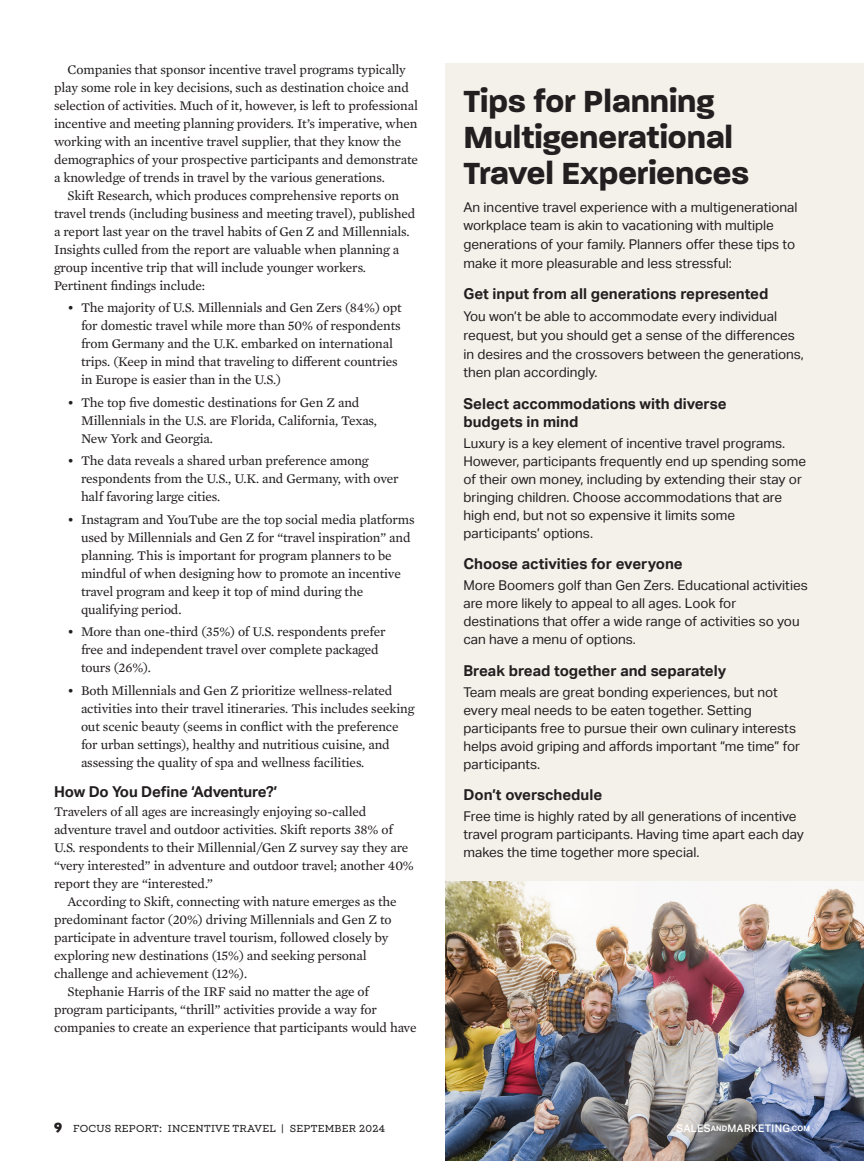
<style>
.page{position:relative;width:864px;height:1161px;background:#fff}
.page>*{position:absolute;margin:0;border:0;box-sizing:border-box;transform-origin:0 0}
.t1{font:700 33px/36px "Paralucent";color:#231f20}
.SMM_SerifBody{font:700 15px/18px "Aktiv Grotesk";color:#231f20}
.SMM_Sans_Subhead_10{font:700 15px "Aktiv Grotesk";letter-spacing:-.01em;color:#231f20}
.SMM_SerifBody-2{font:13.5px/18px "Aktiv Grotesk";color:#231f20}
.SMM_SerifBody-3{font:13.5px/18px "Mercury Text G2";letter-spacing:-.01em;color:#231f20}
.SMM_Serif_bullet{font:13.5px/18px "Mercury Text G2";letter-spacing:-.01em;color:#231f20}
.SMM_Serif_Body_after{font:13.5px/18px "Mercury Text G2";letter-spacing:-.01em;color:#231f20}
.t2{font:500 10.5px "Winden";letter-spacing:.025em;color:#231f20}
.t3{font:500 10.5px "Aktiv Grotesk";letter-spacing:.025em;color:#fff}
.s1{font-weight:900;font-size:13.5px}
.s2{font-weight:700;font-size:7.5px}
</style>
<div class="page">
<div style="left:446px;top:63px;width:418px;height:1017px;background:#f4f1eb"></div>
<img style="left:446px;top:882px;width:418px;height:279px">
<p class="SMM_SerifBody-3" style="left:54px;top:60px;width:366px;text-indent:14px">Companies that sponsor incentive travel programs typically play some role in key decisions, such as destination choice and selection of activities. Much of it, however, is left to professional incentive and meeting planning providers. It’s imperative, when working with an incentive travel supplier, that they know the demographics of your prospective participants and demonstrate a knowledge of trends in travel by the various generations.</p>
<p class="SMM_SerifBody-3" style="left:54px;top:186px;width:363px;text-indent:14px">Skift Research, which produces comprehensive reports on travel trends (including business and meeting travel), published a report last year on the travel habits of Gen Z and Millennials.<br>Insights culled from the report are valuable when planning a group incentive trip that will include younger workers.<br>Pertinent findings include:</p>
<p class="SMM_Serif_bullet" style="left:81px;top:298px;width:322px;text-indent:-14px">• The majority of U.S. Millennials and Gen Zers (84%) opt for domestic travel while more than 50% of respondents from Germany and the U.K. embarked on international trips. (Keep in mind that traveling to different countries in Europe is easier than in the U.S.)</p>
<p class="SMM_Serif_bullet" style="left:81px;top:393px;width:298px;text-indent:-14px">• The top five domestic destinations for Gen Z and<br>Millennials in the U.S. are Florida, California, Texas,<br>New York and Georgia.</p>
<p class="SMM_Serif_bullet" style="left:81px;top:451px;width:319px;text-indent:-14px">• The data reveals a shared urban preference among respondents from the U.S., U.K. and Germany, with over half favoring large cities.</p>
<p class="SMM_Serif_bullet" style="left:81px;top:510px;width:335px;text-indent:-14px">• Instagram and YouTube are the top social media platforms used by Millennials and Gen Z for “travel inspiration” and planning. This is important for program planners to be mindful of when designing how to promote an incentive travel program and keep it top of mind during the qualifying period.</p>
<p class="SMM_Serif_bullet" style="left:81px;top:622px;width:306px;text-indent:-14px">• More than one-third (35%) of U.S. respondents prefer free and independent travel over complete packaged tours (26%).</p>
<p class="SMM_Serif_bullet" style="left:81px;top:681px;width:335px;text-indent:-14px">• Both Millennials and Gen Z prioritize wellness-related activities into their travel itineraries. This includes seeking out scenic beauty (seems in conflict with the preference for urban settings), healthy and nutritious cuisine, and assessing the quality of spa and wellness facilities.</p>
<p class="SMM_Sans_Subhead_10" style="left:54px;top:783px;width:225px">How Do You Define ‘Adventure?’</p>
<p class="SMM_Serif_Body_after" style="left:54px;top:802px;width:361px">Travelers of all ages are increasingly enjoying so-called adventure travel and outdoor activities. Skift reports 38% of U.S. respondents to their Millennial/Gen Z survey say they are “very interested” in adventure and outdoor travel; another 40% report they are “interested.”</p>
<p class="SMM_SerifBody-3" style="left:54px;top:892px;width:344px;text-indent:14px">According to Skift, connecting with nature emerges as the predominant factor (20%) driving Millennials and Gen Z to participate in adventure travel tourism, followed closely by exploring new destinations (15%) and seeking personal challenge and achievement (12%).</p>
<p class="SMM_SerifBody-3" style="left:54px;top:982px;width:364px;text-indent:14px">Stephanie Harris of the IRF said no matter the age of program participants, “thrill” activities provide a way for companies to create an experience that participants would have</p>
<p class="t1" style="left:464px;top:83px;width:287px">Tips for Planning<br>Multigenerational<br>Travel Experiences</p>
<p class="SMM_SerifBody-2" style="left:464px;top:197px;width:336px;line-height:18.8px">An incentive travel experience with a multigenerational workplace team is akin to vacationing with multiple generations of your family. Planners offer these tips to make it more pleasurable and less stressful:</p>
<p class="SMM_SerifBody" style="left:464px;top:285px;width:306px">Get input from all generations represented</p>
<p class="SMM_SerifBody-2" style="left:464px;top:307px;width:342px;line-height:18.8px">You won’t be able to accommodate every individual request, but you should get a sense of the differences in desires and the crossovers between the generations, then plan accordingly.</p>
<p class="SMM_SerifBody" style="left:464px;top:395px;width:265px">Select accommodations with diverse budgets in mind</p>
<p class="SMM_SerifBody-2" style="left:464px;top:434px;width:344px">Luxury is a key element of incentive travel programs.<br>However, participants frequently end up spending some of their own money, including by extending their stay or bringing children. Choose accommodations that are high end, but not so expensive it limits some participants’ options.</p>
<p class="SMM_SerifBody" style="left:464px;top:555px;width:221px">Choose activities for everyone</p>
<p class="SMM_SerifBody-2" style="left:464px;top:577px;width:346px">More Boomers golf than Gen Zers. Educational activities are more likely to appeal to all ages. Look for destinations that offer a wide range of activities so you can have a menu of options.</p>
<p class="SMM_SerifBody" style="left:464px;top:662px;width:264px">Break bread together and separately</p>
<p class="SMM_SerifBody-2" style="left:464px;top:683px;width:338px">Team meals are great bonding experiences, but not every meal needs to be eaten together. Setting participants free to pursue their own culinary interests helps avoid griping and affords important “me time” for participants.</p>
<p class="SMM_SerifBody" style="left:464px;top:786px;width:140px">Don’t overschedule</p>
<p class="SMM_SerifBody-2" style="left:464px;top:808px;width:342px">Free time is highly rated by all generations of incentive travel program participants. Having time apart each day makes the time together more special.</p>
<p class="t2" style="left:54px;top:1123px;width:332px"><span class="s1">9</span> FOCUS REPORT: INCENTIVE TRAVEL | SEPTEMBER 2024</p>
<p class="t3" style="left:676px;top:1123px;width:135px">SALES<span class="s2">AND</span>MARKETING<span class="s2">.COM</span></p>
</div>
